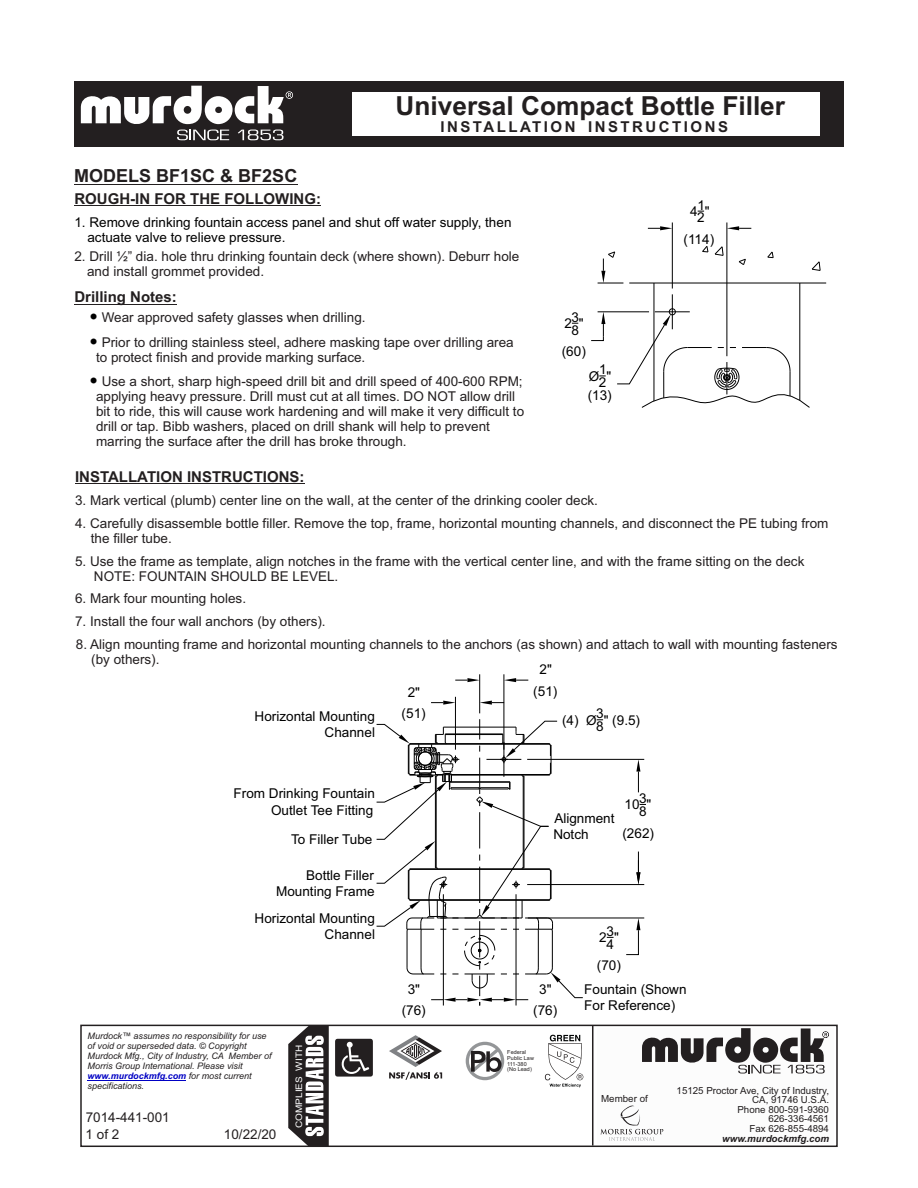
<style>
.page{position:relative;width:918px;height:1188px;background:#fff}
.page>*{position:absolute;margin:0;border:0;box-sizing:border-box;transform-origin:0 0}
.t1{font:700 26.25px "Arial";color:#231f20}
.t2{font:700 18px "Arial";color:#231f20}
.t3{font:700 15px "Arial";color:#231f20}
.t4{font:700 15px "Arial";letter-spacing:.165em;color:#231f20}
.t5{font:13.5px/15.1px "Arial";color:#231f20}
.t6{font:13.5px/16.4px "Arial";color:#000}
.t7{font:9.75px/9.6px "Arial";color:#231f20;text-align:right}
.t8{font:italic 700 9.75px "Arial";color:#231f20}
.t9{font:italic 9px/10.1px "Arial";color:#231f20}
.t10{font:9px "Arial";color:#fff;scale:1.11 1}
.t11{font:5.55px/5.7px "Arial";color:#231f20}
.s1{font-weight:700;color:#0000c4}
</style>
<div class="page">
<svg style="left:288px;top:1027px;width:41px;height:118px"></svg>
<hr style="left:592px;top:1025px;width:1px;height:121px;background:#231f20">
<div style="left:80px;top:1025px;width:758px;height:122px;border:1px solid #231f20"></div>
<svg style="left:642px;top:1028px;width:187px;height:46px"></svg>
<svg style="left:600px;top:1105px;width:63px;height:36px"></svg>
<svg style="left:335px;top:1039px;width:38px;height:38px"></svg>
<svg style="left:545px;top:1035px;width:38px;height:52px"></svg>
<hr style="left:88px;top:1080px;width:98px;height:1px;background:#0000c4">
<svg style="left:466px;top:1042px;width:38px;height:38px"></svg>
<svg style="left:389px;top:1035px;width:53px;height:45px"></svg>
<hr style="left:74px;top:206px;width:247px;height:1px;background:#231f20">
<hr style="left:74px;top:304px;width:103px;height:1px;background:#231f20">
<hr style="left:75px;top:483px;width:230px;height:1px;background:#231f20">
<hr style="left:629px;top:283px;width:197px;height:1px;background:#000">
<svg style="left:702px;top:246px;width:6px;height:6px"></svg>
<svg style="left:768px;top:252px;width:5px;height:6px"></svg>
<svg style="left:715px;top:247px;width:8px;height:9px"></svg>
<svg style="left:812px;top:262px;width:8px;height:9px"></svg>
<svg style="left:739px;top:259px;width:7px;height:6px"></svg>
<hr style="left:654px;top:283px;width:1px;height:118px;background:#000">
<hr style="left:800px;top:283px;width:1px;height:117px;background:#000">
<hr style="left:598px;top:312px;width:51px;height:1px;background:#000">
<svg style="left:598px;top:252px;width:25px;height:32px"></svg>
<svg style="left:591px;top:312px;width:14px;height:29px"></svg>
<hr style="left:672px;top:294px;width:1px;height:35px;background:#000">
<hr style="left:727px;top:222px;width:1px;height:134px;background:#000">
<hr style="left:672px;top:222px;width:1px;height:67px;background:#000">
<svg style="left:727px;top:226px;width:24px;height:4px"></svg>
<svg style="left:648px;top:226px;width:24px;height:4px"></svg>
<svg style="left:617px;top:309px;width:193px;height:99px"></svg>
<hr style="left:455px;top:697px;width:1px;height:53px;background:#000">
<svg style="left:480px;top:701px;width:24px;height:4px"></svg>
<svg style="left:431px;top:701px;width:24px;height:4px"></svg>
<hr style="left:479px;top:674px;width:1px;height:39px;background:#000">
<hr style="left:504px;top:674px;width:1px;height:76px;background:#000">
<svg style="left:455px;top:678px;width:25px;height:4px"></svg>
<svg style="left:504px;top:678px;width:24px;height:4px"></svg>
<hr style="left:527px;top:759px;width:117px;height:1px;background:#000">
<hr style="left:527px;top:884px;width:117px;height:1px;background:#000">
<svg style="left:636px;top:759px;width:4px;height:33px"></svg>
<hr style="left:528px;top:918px;width:116px;height:1px;background:#000">
<svg style="left:636px;top:852px;width:4px;height:33px"></svg>
<svg style="left:626px;top:918px;width:14px;height:37px"></svg>
<svg style="left:376px;top:719px;width:207px;height:287px"></svg>
<hr style="left:74px;top:184px;width:223px;height:1px;background:#231f20">
<div style="left:74px;top:81px;width:770px;height:65px;background:#231f20"></div>
<div style="left:353px;top:92px;width:467px;height:43px;background:#fff"></div>
<svg style="left:81px;top:86px;width:212px;height:54px"></svg>
<h1 class="t1" style="left:396px;top:96px;width:391px">Universal Compact Bottle Filler</h1>
<h1 class="t1" style="left:305px;top:97px;width:463px">CONTEMPORARY WATER COOLERS</h1>
<p class="t4" style="left:349px;top:121px;width:434px">INSTALLATION/MAINTE ANCE INS RUCTIONS</p>
<h1 class="t1" style="left:351px;top:98px;width:381px">Surface Mounted Bottle Fillers</h1>
<p class="t4" style="left:440px;top:121px;width:289px">INSTALLATION INSTRUCTIONS</p>
<h2 class="t2" style="left:74px;top:169px;width:225px">MODELS BF1SC &amp; BF2SC</h2>
<p class="t3" style="left:74px;top:193px;width:248px">ROUGH-IN FOR THE FOLLOWING:</p>
<p class="t6" style="left:87px;top:216px;width:426px;line-height:15.1px;text-indent:-13px">1. Remove drinking fountain access panel and shut off water supply, then actuate valve to relieve pressure.</p>
<p class="t5" style="left:87px;top:250px;width:434px;text-indent:-13px">2. Drill ½” dia. hole thru drinking fountain deck (where shown). Deburr hole and install grommet provided.</p>
<p class="t3" style="left:74px;top:291px;width:104px">Drilling Notes:</p>
<p class="t5" style="left:102px;top:307px;width:413px;line-height:24.2px">Wear approved safety glasses when drilling.<br>Prior to drilling stainless steel, adhere masking tape over drilling area</p>
<p class="t5" style="left:102px;top:347px;width:422px;line-height:23.7px;text-indent:-6px">to protect finish and provide marking surface.<br>Use a short, sharp high-speed drill bit and drill speed of 400-600 RPM;</p>
<p class="t5" style="left:96px;top:390px;width:430px">applying heavy pressure. Drill must cut at all times. DO NOT allow drill bit to ride, this will cause work hardening and will make it very difficult to drill or tap. Bibb washers, placed on drill shank will help to prevent marring the surface after the drill has broke through.</p>
<p class="t6" style="left:564px;top:316px;width:9px">2</p>
<p class="t6" style="left:571px;top:311px;width:9px;line-height:13.2px">3<br>8</p>
<p class="t6" style="left:562px;top:310px;width:26px;line-height:28.2px;text-align:right">" (60)</p>
<p class="t6" style="left:589px;top:369px;width:12px">Ø</p>
<p class="t6" style="left:599px;top:364px;width:9px;line-height:13px">1<br>2</p>
<p class="t6" style="left:588px;top:368px;width:26px;line-height:19.5px;text-align:right">" (13)</p>
<p class="t6" style="left:690px;top:204px;width:9px">4</p>
<p class="t6" style="left:697px;top:200px;width:9px;line-height:12.9px">1<br>2</p>
<p class="t6" style="left:684px;top:199px;width:32px;line-height:27.9px;text-indent:21px">" (114)</p>
<p class="t3" style="left:75px;top:471px;width:231px">INSTALLATION INSTRUCTIONS:</p>
<p class="t5" style="left:91px;top:517px;width:739px;text-indent:-16px">4. Carefully disassemble bottle filler. Remove the top, frame, horizontal mounting channels, and disconnect the PE tubing from the filler tube.</p>
<p class="t5" style="left:75px;top:494px;width:524px">3. Mark vertical (plumb) center line on the wall, at the center of the drinking cooler deck.</p>
<p class="t5" style="left:94px;top:554px;width:712px;text-indent:-19px">5. Use the frame as template, align notches in the frame with the vertical center line, and with the frame sitting on the deck<br>NOTE: FOUNTAIN SHOULD BE LEVEL.</p>
<p class="t5" style="left:75px;top:592px;width:173px">6. Mark four mounting holes.</p>
<p class="t5" style="left:75px;top:615px;width:252px">7. Install the four wall anchors (by others).</p>
<p class="t5" style="left:91px;top:637px;width:748px;text-indent:-15px">8. Align mounting frame and horizontal mounting channels to the anchors (as shown) and attach to wall with mounting fasteners (by others).</p>
<p class="t6" style="left:533px;top:660px;width:26px;line-height:21.5px;text-align:center">2" (51)</p>
<p class="t6" style="left:402px;top:683px;width:26px;line-height:21.5px;text-align:center">2" (51)</p>
<p class="t6" style="left:562px;top:713px;width:36px">(4) Ø</p>
<p class="t6" style="left:596px;top:708px;width:9px;line-height:13px">3<br>8</p>
<p class="t6" style="left:604px;top:713px;width:38px">" (9.5)</p>
<p class="t6" style="left:255px;top:709px;width:122px;text-align:right">Horizontal Mounting<br>Channel</p>
<p class="t6" style="left:234px;top:787px;width:143px;text-align:right">From Drinking Fountain<br>Outlet Tee Fitting</p>
<p class="t6" style="left:291px;top:832px;width:83px">To Filler Tube</p>
<p class="t6" style="left:276px;top:868px;width:100px;text-align:right">Bottle Filler<br>Mounting Frame</p>
<p class="t6" style="left:255px;top:911px;width:122px;text-align:right">Horizontal Mounting<br>Channel</p>
<p class="t9" style="left:88px;top:1032px;width:186px">Murdock™ assumes no responsibility for use of void or superseded data. © Copyright Murdock Mfg., City of Industry, CA Member of Morris Group International. Please visit <span class="s1">www.murdockmfg.com</span> for most current specifications.</p>
<p class="t5" style="left:86px;top:1111px;width:86px">7014-441-001</p>
<p class="t5" style="left:86px;top:1128px;width:35px">1 of 2</p>
<p class="t5" style="left:224px;top:1128px;width:54px">10/22/20</p>
<p class="t10" style="left:296px;top:1128px;width:76px;rotate:-90deg">COMPLIES WITH</p>
<p class="t6" style="left:553px;top:811px;width:63px">Alignment<br>Notch</p>
<p class="t6" style="left:625px;top:798px;width:17px">10</p>
<p class="t6" style="left:639px;top:793px;width:9px;line-height:13px">3<br>8</p>
<p class="t6" style="left:622px;top:792px;width:33px;line-height:28.2px;text-align:right">" (262)</p>
<p class="t6" style="left:402px;top:979px;width:26px;line-height:21.6px;text-align:center">3" (76)</p>
<p class="t6" style="left:533px;top:979px;width:26px;line-height:21.6px;text-align:center">3" (76)</p>
<p class="t11" style="left:507px;top:1050px;width:28px">Federal<br>Public Law<br>111-380 (No Lead)</p>
<p class="t6" style="left:599px;top:931px;width:9px">2</p>
<p class="t6" style="left:606px;top:926px;width:9px;line-height:12.9px">3<br>4</p>
<p class="t6" style="left:597px;top:925px;width:26px;line-height:28px;text-align:right">" (70)</p>
<p class="t6" style="left:584px;top:982px;width:104px">Fountain (Shown<br>For Reference)</p>
<p class="t7" style="left:601px;top:1095px;width:48px">Member of</p>
<p class="t7" style="left:677px;top:1086px;width:154px">15125 Proctor Ave, City of Industry,<br>CA, 91746 U.S.A.<br>Phone 800-591-9360<br>626-336-4561<br>Fax 626-855-4894</p>
<p class="t8" style="left:722px;top:1134px;width:108px">www.murdockmfg.com</p>
</div>
